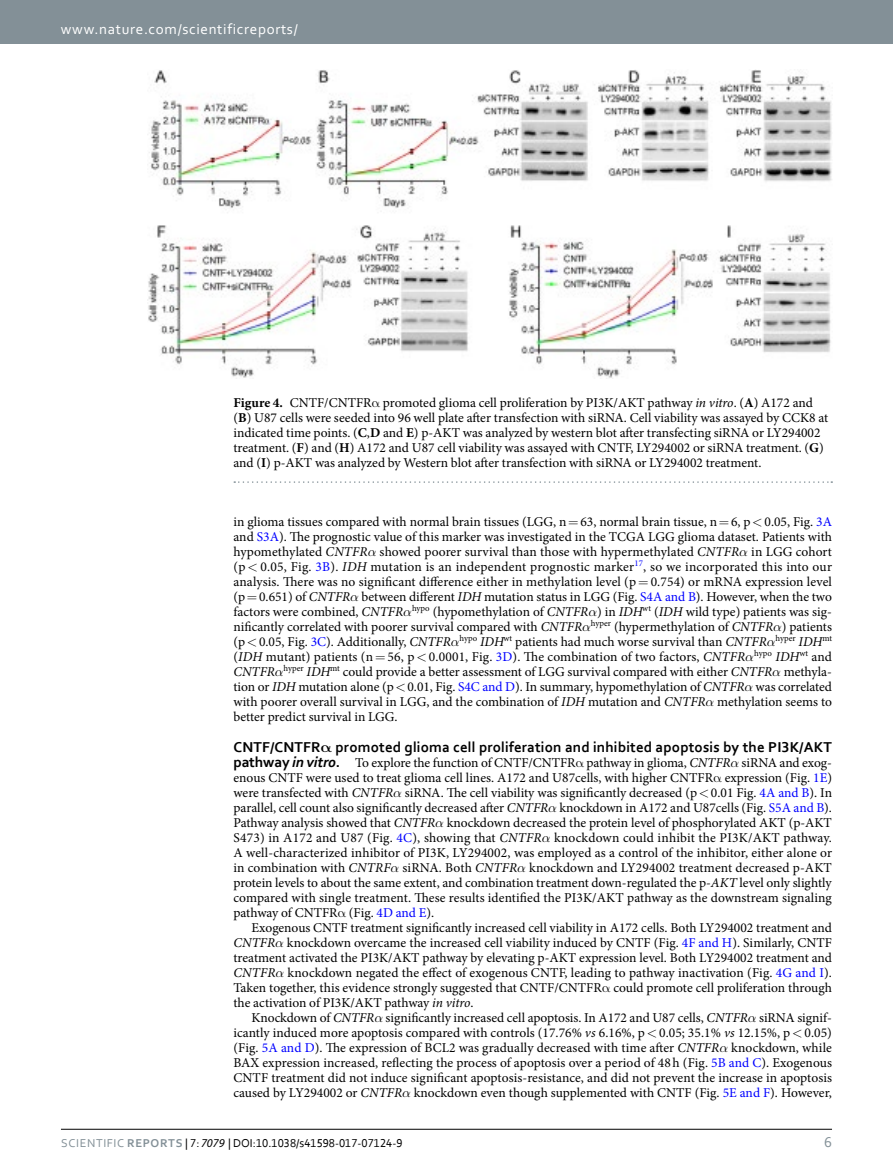
<style>
.page{position:relative;width:893px;height:1174px;background:#fff}
.page>*{position:absolute;margin:0;border:0;box-sizing:border-box;transform-origin:0 0}
.t1{font:700 15px "Corbel";letter-spacing:.01em;color:#000}
.t2{font:15px "Corbel 2";letter-spacing:.045em;color:#fff}
.t3{font:15px "Corbel 2";color:#839097}
.t4{font:13.5px/15px "Minion Pro";color:#000;text-align:justify}
.t5{font:12px "Corbel";color:#000}
.s1{font-weight:700}
.s2{font-style:italic}
.s3{color:#00f}
.s4{font-family:"Corbel Bold 2";font-size:15px}
.s5{font-family:"Corbel";font-weight:700;font-style:italic;font-size:15px}
.s6{font-family:"Corbel";font-weight:700;font-size:15px}
.s7{font-family:"Corbel 2";color:#839097}
.s8{font-family:"Corbel Bold 2";color:#839097}
.s9{font-family:"Myriad Pro";font-style:italic}
</style>
<div class="page">
<div style="left:0;top:0;width:893px;height:43px;background:#839097"></div>
<hr style="left:61px;top:1129px;width:771px;height:1px;background:#000">
<img style="left:148px;top:70px;width:684px;height:308px">
<svg style="left:234px;top:481px;width:598px;height:2px"></svg>
<p class="t2" style="left:61px;top:19px;width:238px">www.nature.com/scientificreports/</p>
<p class="t4" style="left:233px;top:395px;width:596px;text-align:left"><span class="s1">Figure 4.</span> CNTF/CNTFR promoted glioma cell proliferation by PI3K/AKT pathway <span class="s2">in vitro</span>. (<span class="s1">A</span>) A172 and (<span class="s1">B</span>) U87 cells were seeded into 96 well plate after transfection with siRNA. Cell viability was assayed by CCK8 at indicated time points. (<span class="s1">C</span>,<span class="s1">D</span> and <span class="s1">E</span>) p-AKT was analyzed by western blot after transfecting siRNA or LY294002 treatment. (<span class="s1">F</span>) and (<span class="s1">H</span>) A172 and U87 cell viability was assayed with CNTF, LY294002 or siRNA treatment. (<span class="s1">G</span>) and (<span class="s1">I</span>) p-AKT was analyzed by Western blot after transfection with siRNA or LY294002 treatment.</p>
<p class="t4" style="left:233px;top:514px;width:600px">in glioma tissues compared with normal brain tissues (LGG, n 63, normal brain tissue, n 6, p 0.05, Fig. <span class="s3">3A </span>and <span class="s3">S3A</span>). The prognostic value of this marker was investigated in the TCGA LGG glioma dataset. Patients with hypomethylated <span class="s2">CNTFR</span> showed poorer survival than those with hypermethylated <span class="s2">CNTFR</span> in LGG cohort (p 0.05, Fig. <span class="s3">3B</span>). <span class="s2">IDH</span> mutation is an independent prognostic marker<sup>17</sup>, so we incorporated this into our analysis. There was no significant difference either in methylation level (p 0.754) or mRNA expression level (p 0.651) of <span class="s2">CNTFR</span> between different <span class="s2">IDH</span> mutation status in LGG (Fig. <span class="s3">S4A and B</span>). However, when the two factors were combined, <span class="s2">CNTFR</span> <sup>hypo</sup> (hypomethylation of <span class="s2">CNTFR</span> ) in <span class="s2">IDH</span><sup>wt</sup> (<span class="s2">IDH</span> wild type) patients was sig&shy;nificantly correlated with poorer survival compared with <span class="s2">CNTFR</span> <sup>hyper</sup> (hypermethylation of <span class="s2">CNTFR</span> ) patients (p 0.05, Fig. <span class="s3">3C</span>). Additionally, <span class="s2">CNTFR</span> <sup>hypo</sup> <span class="s2">IDH</span><sup>wt</sup> patients had much worse survival than <span class="s2">CNTFR</span> <sup>hyper</sup> <span class="s2">IDH</span><sup>mt </sup>(<span class="s2">IDH</span> mutant) patients (n 56, p 0.0001, Fig. <span class="s3">3D</span>). The combination of two factors, <span class="s2">CNTFR</span> <sup>hypo</sup> <span class="s2">IDH</span><sup>wt</sup> and <span class="s2">CNTFR</span> <sup>hyper</sup> <span class="s2">IDH</span><sup>mt</sup> could provide a better assessment of LGG survival compared with either <span class="s2">CNTFR</span> methyla&shy;tion or <span class="s2">IDH</span> mutation alone (p 0.01, Fig. <span class="s3">S4C and D</span>). In summary, hypomethylation of <span class="s2">CNTFR</span> was correlated with poorer overall survival in LGG, and the combination of <span class="s2">IDH</span> mutation and <span class="s2">CNTFR</span> methylation seems to better predict survival in LGG.</p>
<p class="t1" style="left:233px;top:737px;width:600px">CNTF/CNTFR promoted glioma cell proliferation and inhibited apoptosis by the PI3K/AKT</p>
<p class="t4" style="left:233px;top:755px;width:600px"><span class="s4">PATHWAY</span> <span class="s5">in vitro</span><span class="s6">.</span> To explore the function of CNTF/CNTFR pathway in glioma, <span class="s2">CNTFR</span> siRNA and exog&shy;enous CNTF were used to treat glioma cell lines. A172 and U87cells, with higher CNTFR expression (Fig. <span class="s3">1E</span>) were transfected with <span class="s2">CNTFR</span> siRNA. The cell viability was significantly decreased (p 0.01 Fig. <span class="s3">4A and B</span>). In parallel, cell count also significantly decreased after <span class="s2">CNTFR</span> knockdown in A172 and U87cells (Fig. <span class="s3">S5A and B</span>).<br>Pathway analysis showed that <span class="s2">CNTFR</span> knockdown decreased the protein level of phosphorylated AKT (p-AKT S473) in A172 and U87 (Fig. <span class="s3">4C</span>), showing that <span class="s2">CNTFR</span> knockdown could inhibit the PI3K/AKT pathway.<br>A well-characterized inhibitor of PI3K, LY294002, was employed as a control of the inhibitor, either alone or in combination with <span class="s2">CNTRF</span> siRNA. Both <span class="s2">CNTFR</span> knockdown and LY294002 treatment decreased p-AKT protein levels to about the same extent, and combination treatment down-regulated the p-<span class="s2">AKT</span> level only slightly compared with single treatment. These results identified the PI3K/AKT pathway as the downstream signaling pathway of CNTFR (Fig. <span class="s3">4D and E</span>).</p>
<p class="t4" style="left:233px;top:920px;width:600px;text-indent:18px">Exogenous CNTF treatment significantly increased cell viability in A172 cells. Both LY294002 treatment and <span class="s2">CNTFR</span> knockdown overcame the increased cell viability induced by CNTF (Fig. <span class="s3">4F and H</span>). Similarly, CNTF treatment activated the PI3K/AKT pathway by elevating p-AKT expression level. Both LY294002 treatment and <span class="s2">CNTFR</span> knockdown negated the effect of exogenous CNTF, leading to pathway inactivation (Fig. <span class="s3">4G and I</span>).<br>Taken together, this evidence strongly suggested that CNTF/CNTFR could promote cell proliferation through the activation of PI3K/AKT pathway <span class="s2">in vitro</span>.</p>
<p class="t4" style="left:233px;top:1010px;width:600px;text-indent:18px">Knockdown of <span class="s2">CNTFR</span> significantly increased cell apoptosis. In A172 and U87 cells, <span class="s2">CNTFR</span> siRNA signif&shy;icantly induced more apoptosis compared with controls (17.76% <span class="s2">vs</span> 6.16%, p 0.05; 35.1% <span class="s2">vs</span> 12.15%, p 0.05) (Fig. <span class="s3">5A and D</span>). The expression of BCL2 was gradually decreased with time after <span class="s2">CNTFR</span> knockdown, while BAX expression increased, reflecting the process of apoptosis over a period of 48h (Fig. <span class="s3">5B and C</span>). Exogenous CNTF treatment did not induce significant apoptosis-resistance, and did not prevent the increase in apoptosis caused by LY294002 or <span class="s2">CNTFR</span> knockdown even though supplemented with CNTF (Fig. <span class="s3">5E and F</span>). However,</p>
<p class="t5" style="left:61px;top:1135px;width:343px"><span class="s7">SCIeNTIFIC</span> <span class="s8">REPORTS</span> | 7: <span class="s9">7079</span> | DOI:10.1038/s41598-017-07124-9</p>
<p class="t3" style="left:824px;top:1132px;width:9px">6</p>
</div>
